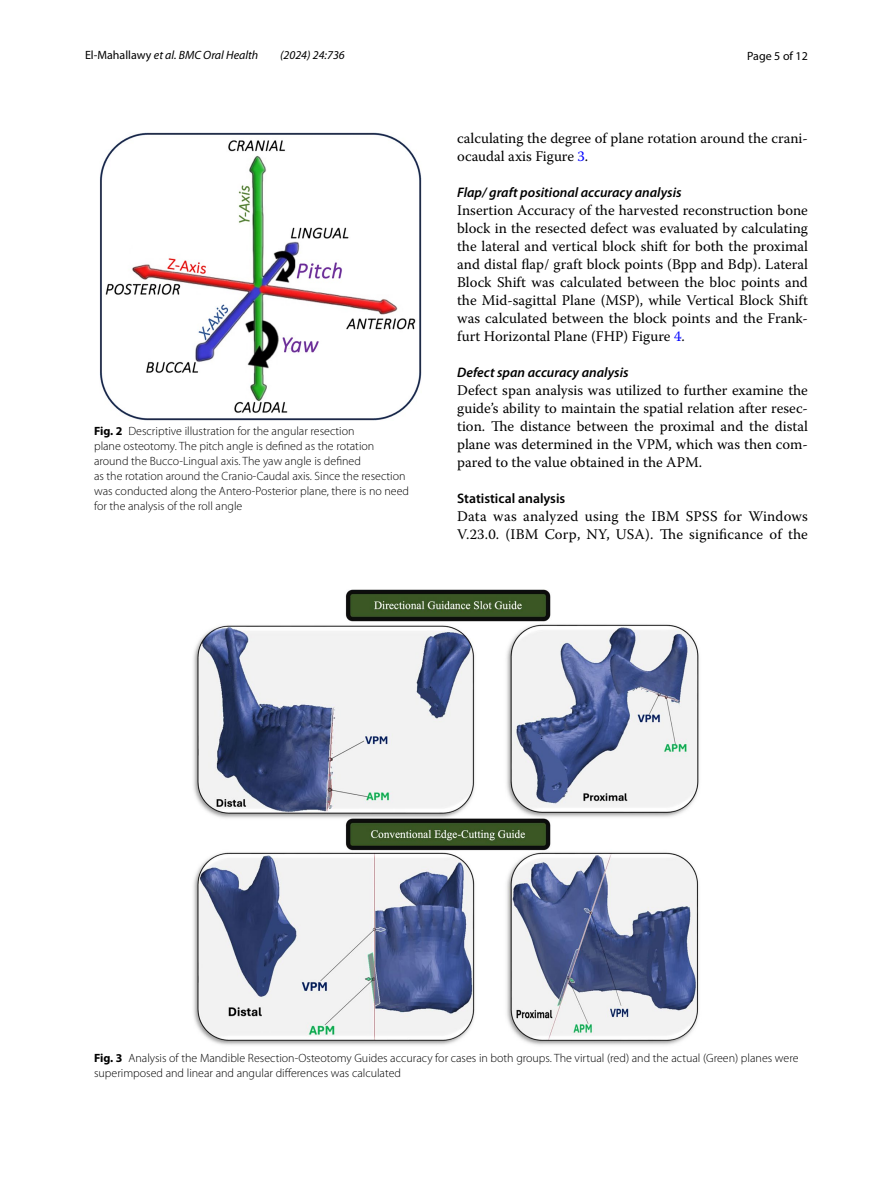
<style>
.page{position:relative;width:893px;height:1187px;background:#fff}
.page>*{position:absolute;margin:0;border:0;box-sizing:border-box;transform-origin:0 0}
.t1{font:14.7px/18px "Warnock Pro";color:#000}
.t2{font:italic 600 13.8px "Myriad Pro";color:#000}
.t3{font:600 13.8px "Myriad Pro";color:#000}
.t4{font:300 12px/15px "Myriad Pro";color:#000}
.t5{font:italic 12px "Myriad Pro";color:#000}
.t6{font:12px "Myriad Pro";color:#000}
.s1{font-style:normal}
.s2{font-weight:700}
.s3{color:#00f}
</style>
<div class="page">
<img style="left:100px;top:133px;width:321px;height:287px">
<img style="left:193px;top:589px;width:506px;height:456px">
<p class="t5" style="left:85px;top:48px;width:175px"><span class="s1">El‑Mahallawy</span> et al. BMC Oral Health</p>
<p class="t5" style="left:280px;top:48px;width:66px">(2024) 24:736</p>
<p class="t6" style="left:747px;top:48px;width:62px">Page 5 of 12</p>
<p class="t4" style="left:94px;top:424px;width:317px"><span class="s2">Fig. 2</span> Descriptive illustration for the angular resection<br>plane osteotomy. The pitch angle is defined as the rotation around the Bucco-Lingual axis. The yaw angle is defined<br>as the rotation around the Cranio-Caudal axis. Since the resection was conducted along the Antero-Posterior plane, there is no need for the analysis of the roll angle</p>
<p class="t1" style="left:457px;top:128px;width:352px">calculating the degree of plane rotation around the crani&shy;ocaudal axis Figure <span class="s3">3</span>.</p>
<p class="t2" style="left:457px;top:183px;width:226px">Flap/ graft positional accuracy analysis</p>
<p class="t1" style="left:457px;top:200px;width:352px;text-align:justify">Insertion Accuracy of the harvested reconstruction bone block in the resected defect was evaluated by calculating the lateral and vertical block shift for both the proximal and distal flap/ graft block points (Bpp and Bdp). Lateral Block Shift was calculated between the bloc points and the Mid-sagittal Plane (MSP), while Vertical Block Shift was calculated between the block points and the Frank&shy;furt Horizontal Plane (FHP) Figure <span class="s3">4</span>.</p>
<p class="t2" style="left:457px;top:363px;width:173px">Defect span accuracy analysis</p>
<p class="t1" style="left:457px;top:380px;width:352px;text-align:justify">Defect span analysis was utilized to further examine the guide’s ability to maintain the spatial relation after resec&shy;tion. The distance between the proximal and the distal plane was determined in the VPM, which was then com&shy;pared to the value obtained in the APM.</p>
<p class="t3" style="left:457px;top:489px;width:110px">Statistical analysis</p>
<p class="t1" style="left:457px;top:506px;width:352px">Data was analyzed using the IBM SPSS for Windows<br>V.23.0. (IBM Corp, NY, USA). The significance of the</p>
<p class="t4" style="left:94px;top:1050px;width:706px"><span class="s2">Fig. 3</span> Analysis of the Mandible Resection-Osteotomy Guides accuracy for cases in both groups. The virtual (red) and the actual (Green) planes were superimposed and linear and angular differences was calculated</p>
</div>
